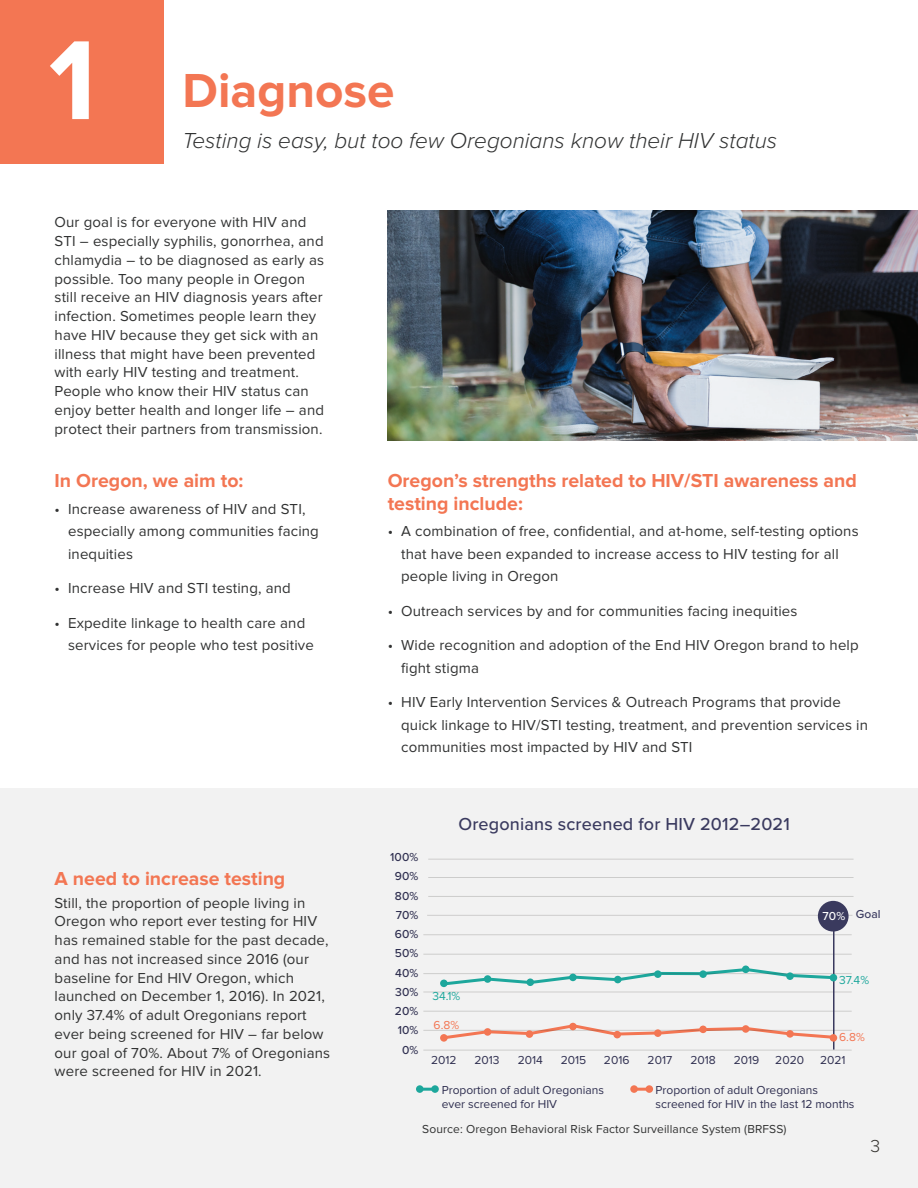
<style>
.page{position:relative;width:918px;height:1188px;background:#fff}
.page>*{position:absolute;margin:0;border:0;box-sizing:border-box;transform-origin:0 0}
.t1{font:700 116.55px "Proxima Nova";color:#fff}
.t2{font:700 49.5px "Proxima Nova";color:#f37653}
.t3{font:italic 300 22.5px "Proxima Nova";color:#313232}
.t4{font:700 19.5px/22.5px "Proxima Nova";color:#f37653}
.t5{font:500 18px "Proxima Nova";letter-spacing:.01em;color:#3a3a5f}
.t6{font:300 18px "Proxima Nova";color:#34322e}
.t7{font:15px/18.8px "Proxima Nova";letter-spacing:.01em;color:#313232}
.t8{font:12px/13.5px "Proxima Nova";color:#2f2f50}
.t9{font:12px "Proxima Nova";letter-spacing:.01em;color:#313232}
.t10{font:500 12px/19.2px "Proxima Nova";letter-spacing:.01em;color:#2f2f50;text-align:right}
.t11{font:12px "Proxima Nova";color:#1da79c}
.t12{font:12px "Proxima Nova";color:#f37653}
.t13{font:500 12px "Proxima Nova";color:#3a3a5f}
.t14{font:500 12px "Proxima Nova";color:#fff}
</style>
<div class="page">
<div style="left:0;top:788px;width:918px;height:400px;background:#f2f2f2"></div>
<div style="left:0;top:0;width:163px;height:163px;background:#f37653"></div>
<img style="left:388px;top:210px;width:530px;height:231px">
<svg style="left:440px;top:967px;width:396px;height:20px"></svg>
<svg style="left:440px;top:1023px;width:397px;height:18px"></svg>
<hr style="left:423px;top:1050px;width:429px;height:1px;background:#34322e">
<hr style="left:423px;top:1030px;width:429px;height:1px;background:#34322e">
<hr style="left:423px;top:1011px;width:429px;height:1px;background:#34322e">
<hr style="left:423px;top:992px;width:429px;height:1px;background:#34322e">
<hr style="left:423px;top:973px;width:429px;height:1px;background:#34322e">
<hr style="left:423px;top:954px;width:429px;height:1px;background:#34322e">
<hr style="left:427px;top:915px;width:425px;height:1px;background:#34322e">
<hr style="left:428px;top:896px;width:426px;height:1px;background:#34322e">
<hr style="left:428px;top:877px;width:426px;height:1px;background:#34322e">
<hr style="left:428px;top:859px;width:426px;height:1px;background:#34322e">
<hr style="left:423px;top:934px;width:429px;height:1px;background:#34322e">
<hr style="left:833px;top:916px;width:2px;height:134px;background:#3a3a5e">
<div style="left:818px;top:901px;width:31px;height:31px;background:#3a3a5e;border-radius:50%"></div>
<hr style="left:636px;top:1088px;width:15px;height:3px;background:#f37653">
<hr style="left:422px;top:1088px;width:16px;height:3px;background:#1da79c">
<div style="left:440px;top:980px;width:8px;height:7px;background:#1da79c;border-radius:50%"></div>
<div style="left:416px;top:1085px;width:8px;height:8px;background:#1da79c;border-radius:50%"></div>
<div style="left:630px;top:1085px;width:8px;height:8px;background:#f37653;border-radius:50%"></div>
<div style="left:431px;top:1085px;width:8px;height:8px;background:#1da79c;border-radius:50%"></div>
<div style="left:646px;top:1085px;width:7px;height:8px;background:#f37653;border-radius:50%"></div>
<div style="left:440px;top:1034px;width:8px;height:8px;background:#f37653;border-radius:50%"></div>
<div style="left:484px;top:975px;width:7px;height:8px;background:#1da79c;border-radius:50%"></div>
<div style="left:484px;top:1028px;width:7px;height:8px;background:#f37653;border-radius:50%"></div>
<div style="left:526px;top:978px;width:8px;height:8px;background:#1da79c;border-radius:50%"></div>
<div style="left:526px;top:1030px;width:7px;height:8px;background:#f37653;border-radius:50%"></div>
<div style="left:569px;top:974px;width:8px;height:7px;background:#1da79c;border-radius:50%"></div>
<div style="left:569px;top:1023px;width:8px;height:7px;background:#f37653;border-radius:50%"></div>
<div style="left:614px;top:976px;width:8px;height:7px;background:#1da79c;border-radius:50%"></div>
<div style="left:613px;top:1031px;width:8px;height:7px;background:#f37653;border-radius:50%"></div>
<div style="left:654px;top:970px;width:8px;height:8px;background:#1da79c;border-radius:50%"></div>
<div style="left:654px;top:1029px;width:8px;height:8px;background:#f37653;border-radius:50%"></div>
<div style="left:699px;top:970px;width:8px;height:8px;background:#1da79c;border-radius:50%"></div>
<div style="left:699px;top:1026px;width:8px;height:7px;background:#f37653;border-radius:50%"></div>
<div style="left:742px;top:966px;width:8px;height:7px;background:#1da79c;border-radius:50%"></div>
<div style="left:742px;top:1025px;width:8px;height:8px;background:#f37653;border-radius:50%"></div>
<div style="left:786px;top:972px;width:8px;height:8px;background:#1da79c;border-radius:50%"></div>
<div style="left:786px;top:1030px;width:8px;height:8px;background:#f37653;border-radius:50%"></div>
<div style="left:830px;top:974px;width:7px;height:7px;background:#1da79c;border-radius:50%"></div>
<div style="left:830px;top:1034px;width:7px;height:8px;background:#f37653;border-radius:50%"></div>
<h1 class="t1" style="left:49px;top:27px;width:49px">1</h1>
<h2 class="t2" style="left:183px;top:67px;width:214px">Diagnose</h2>
<h3 class="t3" style="left:183px;top:124px;width:596px">Testing is easy, but too few Oregonians know their HIV status</h3>
<p class="t7" style="left:55px;top:214px;width:271px">Our goal is for everyone with HIV and STI – especially syphilis, gonorrhea, and chlamydia – to be diagnosed as early as possible. Too many people in Oregon still receive an HIV diagnosis years after infection. Sometimes people learn they have HIV because they get sick with an illness that might have been prevented with early HIV testing and treatment.<br>People who know their HIV status can enjoy better health and longer life – and protect their partners from transmission.</p>
<h3 class="t4" style="left:55px;top:470px;width:190px">In Oregon, we aim to:</h3>
<p class="t7" style="left:68px;top:498px;width:252px;line-height:22.5px;text-indent:-14px">• Increase awareness of HIV and STI, especially among communities facing inequities</p>
<p class="t7" style="left:55px;top:580px;width:238px">• Increase HIV and STI testing, and</p>
<p class="t7" style="left:68px;top:612px;width:247px;line-height:22.5px;text-indent:-14px">• Expedite linkage to health care and services for people who test positive</p>
<h3 class="t4" style="left:55px;top:868px;width:232px">A need to increase testing</h3>
<p class="t7" style="left:55px;top:894px;width:277px">Still, the proportion of people living in Oregon who report ever testing for HIV has remained stable for the past decade, and has not increased since 2016 (our baseline for End HIV Oregon, which launched on December 1, 2016). In 2021, only 37.4% of adult Oregonians report ever being screened for HIV – far below our goal of 70%. About 7% of Oregonians were screened for HIV in 2021.</p>
<h3 class="t4" style="left:388px;top:470px;width:471px">Oregon’s strengths related to HIV/STI awareness and testing include:</h3>
<p class="t7" style="left:401px;top:521px;width:459px;line-height:22.5px;text-indent:-14px">• A combination of free, confidential, and at-home, self-testing options that have been expanded to increase access to HIV testing for all people living in Oregon</p>
<p class="t7" style="left:388px;top:602px;width:411px">• Outreach services by and for communities facing inequities</p>
<p class="t7" style="left:401px;top:635px;width:459px;line-height:22.5px;text-indent:-14px">• Wide recognition and adoption of the End HIV Oregon brand to help fight stigma</p>
<p class="t7" style="left:401px;top:692px;width:468px;line-height:22.5px;text-indent:-14px">• HIV Early Intervention Services &amp; Outreach Programs that provide quick linkage to HIV/STI testing, treatment, and prevention services in communities most impacted by HIV and STI</p>
<p class="t10" style="left:390px;top:847px;width:30px">100%</p>
<p class="t10" style="left:395px;top:866px;width:25px">90%</p>
<p class="t10" style="left:395px;top:885px;width:25px">80%</p>
<p class="t10" style="left:396px;top:905px;width:24px">70%</p>
<p class="t10" style="left:395px;top:924px;width:25px">60%<br>50%<br>40%<br>30%<br>20%<br>10%<br>0%</p>
<p class="t5" style="left:458px;top:811px;width:333px">Oregonians screened for HIV 2012–2021</p>
<p class="t11" style="left:432px;top:990px;width:30px">34.1%</p>
<p class="t12" style="left:434px;top:1020px;width:27px">6.8%</p>
<p class="t14" style="left:822px;top:907px;width:24px">70%</p>
<p class="t13" style="left:856px;top:905px;width:26px">Goal</p>
<p class="t11" style="left:839px;top:975px;width:31px">37.4%</p>
<p class="t12" style="left:839px;top:1032px;width:27px">6.8%</p>
<p class="t8" style="left:431px;top:1054px;width:27px">2012</p>
<p class="t8" style="left:474px;top:1054px;width:27px">2013</p>
<p class="t8" style="left:518px;top:1054px;width:27px">2014</p>
<p class="t8" style="left:561px;top:1054px;width:27px">2015</p>
<p class="t8" style="left:604px;top:1054px;width:27px">2016</p>
<p class="t8" style="left:648px;top:1054px;width:26px">2017</p>
<p class="t8" style="left:691px;top:1054px;width:27px">2018</p>
<p class="t8" style="left:734px;top:1054px;width:27px">2019</p>
<p class="t8" style="left:775px;top:1054px;width:30px">2020</p>
<p class="t8" style="left:820px;top:1054px;width:27px">2021</p>
<p class="t8" style="left:442px;top:1084px;width:164px">Proportion of adult Oregonians ever screened for HIV</p>
<p class="t8" style="left:656px;top:1084px;width:200px">Proportion of adult Oregonians screened for HIV in the last 12 months</p>
<p class="t9" style="left:422px;top:1123px;width:366px">Source: Oregon Behavioral Risk Factor Surveillance System (BRFSS)</p>
<p class="t6" style="left:871px;top:1133px;width:11px">3</p>
</div>
